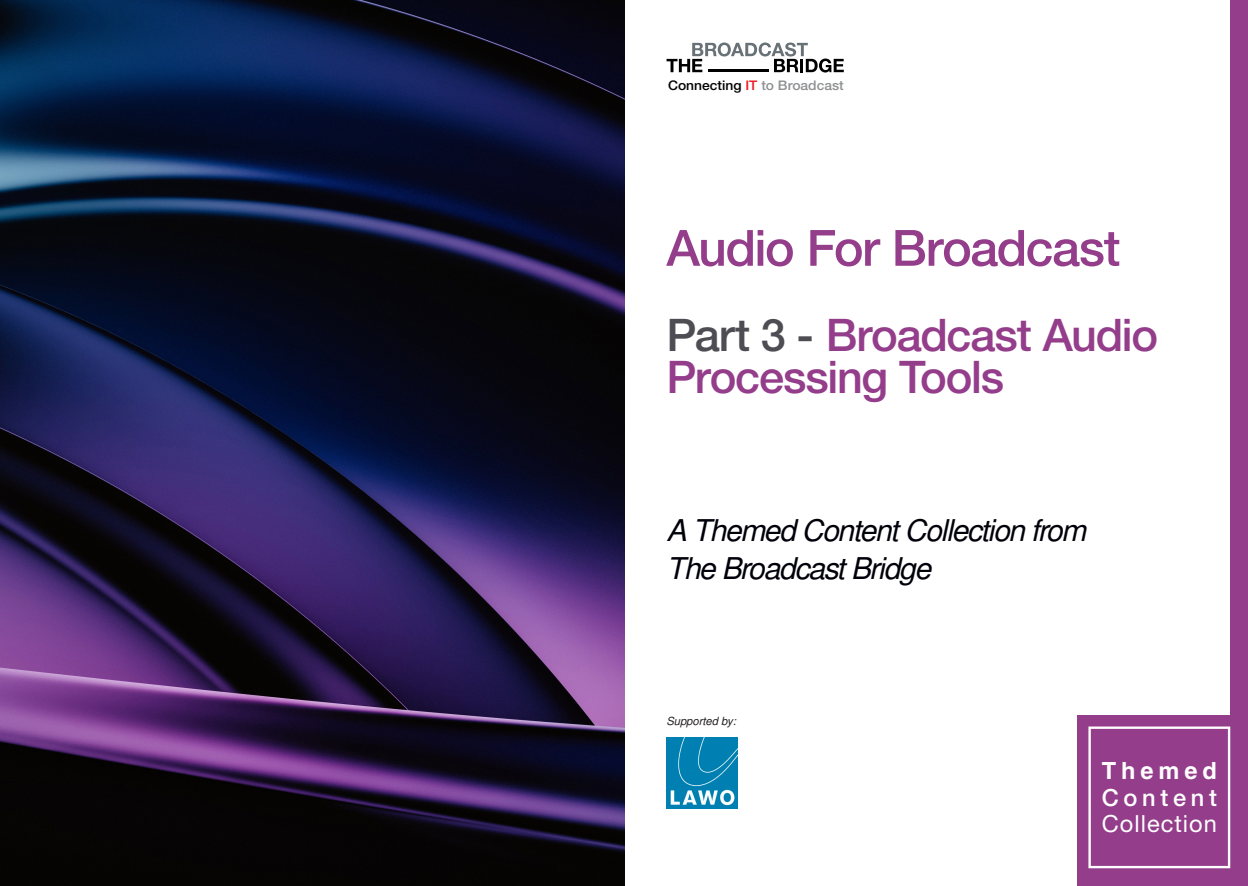
<style>
.page{position:relative;width:1248px;height:886px;background:#fff}
.page>*{position:absolute;margin:0;border:0;box-sizing:border-box;transform-origin:0 0}
.t1{font:500 50px "Helvetica Neue";letter-spacing:-.03em;color:#943d8b}
.t2{font:500 45px/42.5px "Helvetica Neue";letter-spacing:-.025em;color:#943d8b}
.t3{font:italic 30px "Free Sans";letter-spacing:-.04em;color:#00000a}
.t4{font:23.62px/26.6px "Helvetica Neue";letter-spacing:.045em;color:#fff;text-align:justify}
.t5{font:500 13.25px "Helvetica Neue";color:#8e9091;scale:1.04 1}
.t6{font:italic 11.25px "Free Sans";color:#231f20}
.s1{color:#000001}
.s2{color:#ec1d25}
.s3{color:#4d4d53}
.s4{font-family:"Helvetica";font-weight:700}
.s5{font-weight:500}
</style>
<div class="page">
<img style="left:0;top:0;width:624px;height:886px">
<div style="left:1230px;top:0;width:17px;height:886px;background:#943d8b"></div>
<div style="left:1077px;top:716px;width:170px;height:170px;background:#943d8b"></div>
<svg style="left:1088px;top:726px;width:142px;height:142px"></svg>
<svg style="left:666px;top:43px;width:177px;height:30px"></svg>
<hr style="left:707px;top:69px;width:61px;height:3px;background:#000001">
<img style="left:666px;top:737px;width:71px;height:71px">
<p class="t5" style="left:668px;top:77px;width:170px"><span class="s1">Connecting</span> <span class="s2">IT</span> to Broadcast</p>
<p class="t1" style="left:666px;top:218px;width:455px">Audio For Broadcast</p>
<p class="t2" style="left:666px;top:313px;width:493px"><span class="s3">Part 3 -</span> Broadcast Audio<br>Processing Tools</p>
<p class="t3" style="left:666px;top:509px;width:421px">A Themed Content Collection from</p>
<p class="t3" style="left:666px;top:547px;width:266px">The Broadcast Bridge</p>
<p class="t6" style="left:666px;top:713px;width:71px">Supported by:</p>
<p class="t4" style="left:1101px;top:757px;width:117px"><span class="s4">Themed </span><span class="s5">Content </span>Collection</p>
</div>
